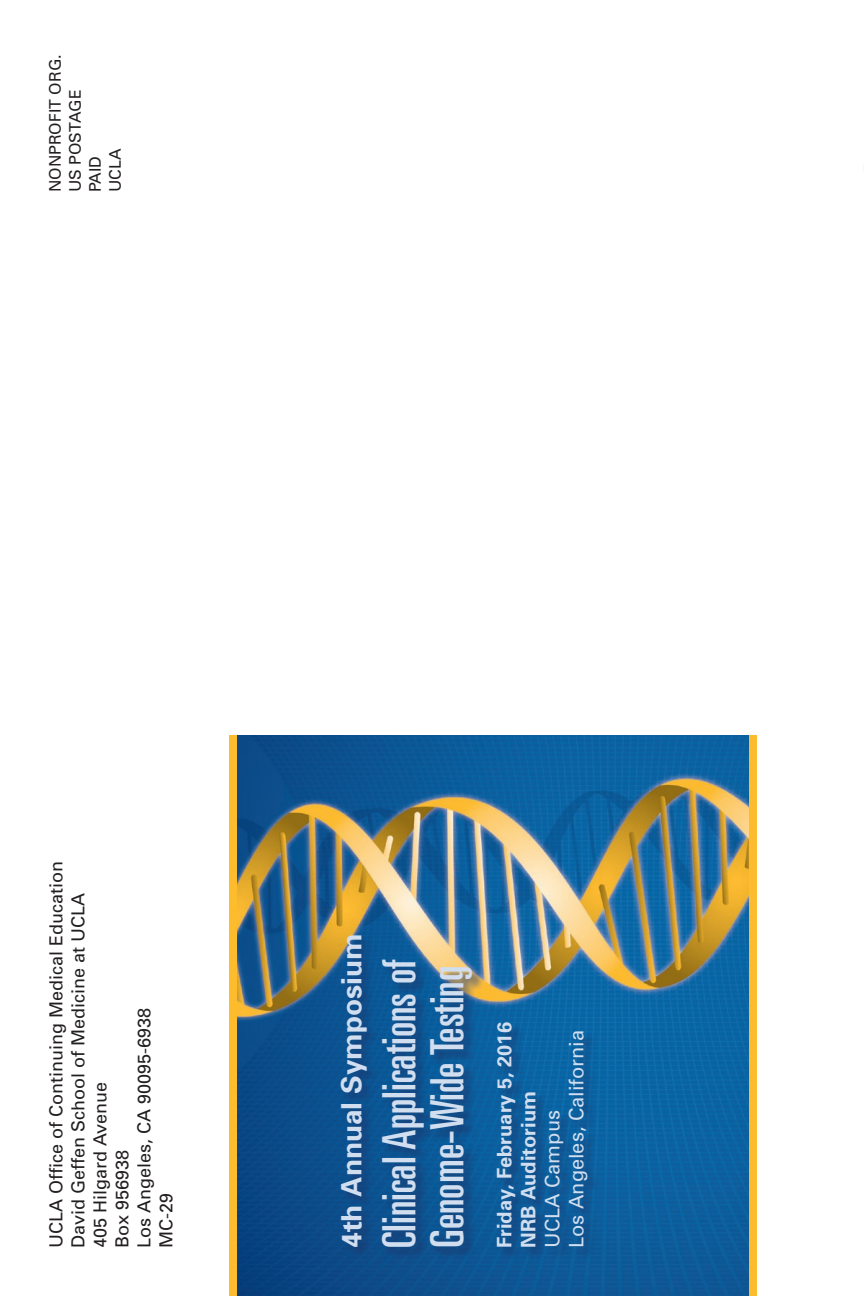
<style>
.page{position:relative;width:864px;height:1296px;background:#fff}
.page>*{position:absolute;margin:0;border:0;box-sizing:border-box;transform-origin:0 0}
.t1{font:ultra-condensed 46px/48px "Univers";color:#d1deef}
.t2{font:700 28px "Univers";color:#d1deef}
.t3{font:700 20px/24px "Univers";color:#d1deef}
.t4{font:20px/24px "Univers";color:#d1deef}
.t5{font:18px/22px "Univers";color:#231f20}
.t6{font:16px/20px "Univers";color:#231f20}
</style>
<div class="page">
<img style="left:236px;top:736px;width:513px;height:560px">
<div style="left:749px;top:736px;width:8px;height:560px;background:#fdbb2e"></div>
<div style="left:229px;top:736px;width:7px;height:560px;background:#fdbb2e"></div>
<div style="left:340px;top:934px;width:260px;height:326px;background:#1c386e;opacity:.8"></div>
<p class="t6" style="left:45px;top:192px;width:139px;rotate:-90deg">NONPROFIT ORG.<br>US POSTAGE<br>PAID<br>UCLA</p>
<p class="t5" style="left:45px;top:1248px;width:389px;rotate:-90deg">UCLA Office of Continuing Medical Education<br>David Geffen School of Medicine at UCLA<br>405 Hilgard Avenue<br>Box 956938<br>Los Angeles, CA 90095-6938<br>MC-29</p>
<h2 class="t2" style="left:334px;top:1248px;width:316px;rotate:-90deg">4th Annual Symposium</h2>
<h1 class="t1" style="left:375px;top:1248px;width:290px;rotate:-90deg">Clinical Applications of<br>Genome-Wide Testing</h1>
<p class="t3" style="left:492px;top:1248px;width:227px;rotate:-90deg">Friday, February 5, 2016<br>NRB Auditorium</p>
<p class="t4" style="left:540px;top:1248px;width:219px;rotate:-90deg">UCLA Campus<br>Los Angeles, California</p>
</div>
